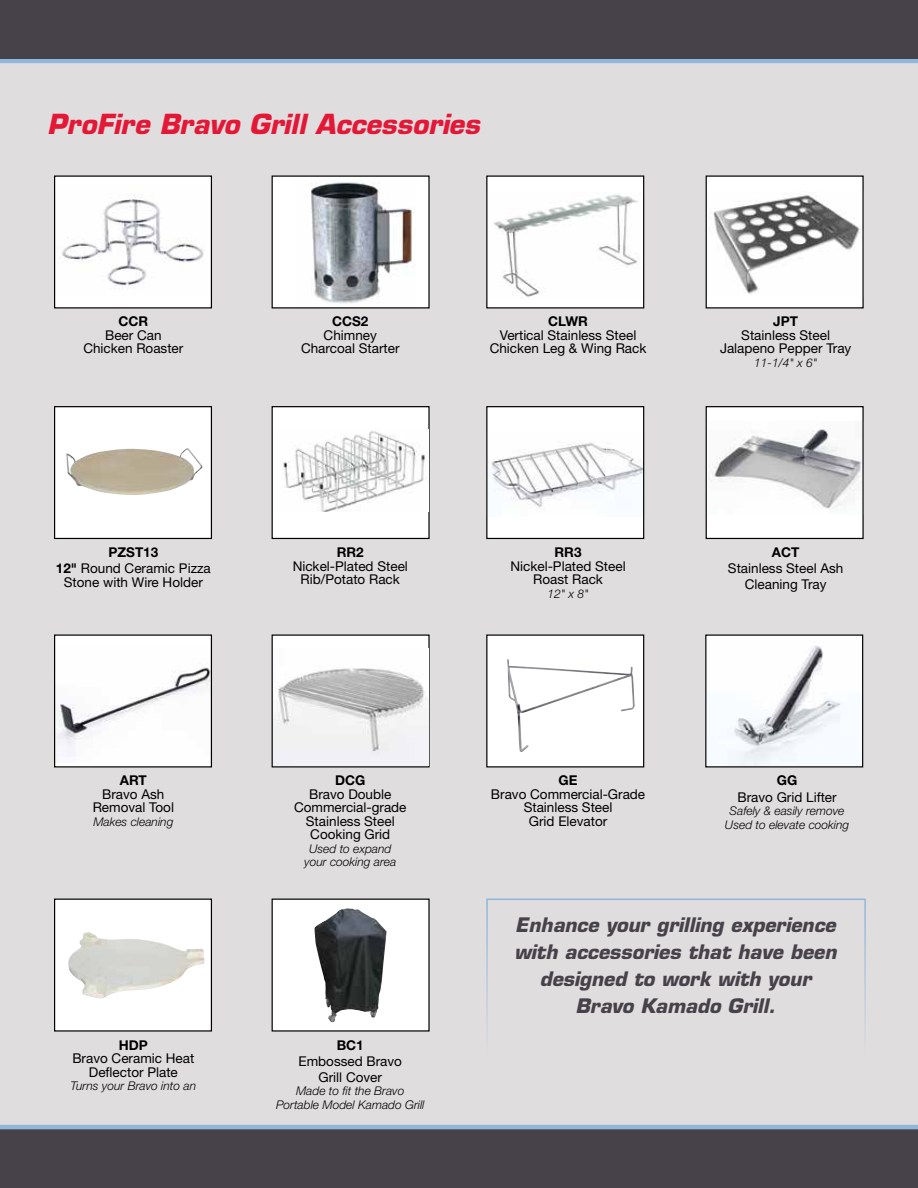
<style>
.page{position:relative;width:918px;height:1188px;background:#fff}
.page>*{position:absolute;margin:0;border:0;box-sizing:border-box;transform-origin:0 0}
.t1{font:italic 700 27px "Eurostile";color:#e31837}
.t2{font:italic 700 19.5px/27px "Eurostile";color:#474149;text-align:center}
.t3{font:13.5px/13.5px "Helvetica Neue";color:#000;text-align:center}
.t4{font:700 13.5px "Helvetica Neue";color:#000}
.t5{font:italic 300 12px/13.5px "Helvetica Neue";color:#000;text-align:center}
.s1{font-weight:700}
</style>
<div class="page">
<div style="left:0;top:45px;width:918px;height:1142px;background:#e0ddde"></div>
<div style="left:0;top:1129px;width:918px;height:59px;background:#474149"></div>
<hr style="left:0;top:1125px;width:918px;height:4px;background:#91b6db">
<hr style="left:0;top:59px;width:918px;height:4px;background:#91b6db">
<div style="left:0;top:0;width:918px;height:59px;background:#474149"></div>
<div style="left:55px;top:176px;width:156px;height:132px;background:#fff"></div>
<img style="left:62px;top:195px;width:142px;height:93px">
<div style="left:54px;top:176px;width:158px;height:132px;border:1px solid #000"></div>
<div style="left:55px;top:407px;width:156px;height:131px;background:#fff"></div>
<div style="left:54px;top:406px;width:158px;height:133px;border:1px solid #000"></div>
<div style="left:55px;top:635px;width:156px;height:132px;background:#fff"></div>
<img style="left:56px;top:667px;width:154px;height:89px">
<div style="left:54px;top:634px;width:158px;height:133px;border:1px solid #000"></div>
<div style="left:55px;top:899px;width:156px;height:132px;background:#fff"></div>
<img style="left:68px;top:932px;width:136px;height:66px">
<div style="left:54px;top:899px;width:158px;height:133px;border:1px solid #000"></div>
<div style="left:272px;top:176px;width:157px;height:132px;background:#fff"></div>
<img style="left:311px;top:182px;width:104px;height:122px">
<div style="left:272px;top:635px;width:157px;height:132px;background:#fff"></div>
<div style="left:272px;top:634px;width:158px;height:133px;border:1px solid #000"></div>
<div style="left:272px;top:899px;width:157px;height:132px;background:#fff"></div>
<div style="left:487px;top:176px;width:157px;height:132px;background:#fff"></div>
<img style="left:494px;top:194px;width:145px;height:104px">
<div style="left:487px;top:407px;width:157px;height:131px;background:#fff"></div>
<img style="left:490px;top:442px;width:152px;height:66px">
<div style="left:486px;top:406px;width:158px;height:133px;border:1px solid #000"></div>
<div style="left:487px;top:635px;width:157px;height:132px;background:#fff"></div>
<img style="left:507px;top:659px;width:128px;height:93px">
<div style="left:486px;top:634px;width:158px;height:133px;border:1px solid #000"></div>
<div style="left:706px;top:635px;width:157px;height:132px;background:#fff"></div>
<img style="left:727px;top:645px;width:114px;height:120px">
<div style="left:705px;top:634px;width:158px;height:133px;border:1px solid #000"></div>
<div style="left:706px;top:176px;width:157px;height:132px;background:#fff"></div>
<img style="left:713px;top:195px;width:148px;height:100px">
<div style="left:706px;top:407px;width:157px;height:131px;background:#fff"></div>
<img style="left:709px;top:429px;width:153px;height:80px">
<div style="left:706px;top:406px;width:158px;height:133px;border:1px solid #000"></div>
<img style="left:66px;top:448px;width:137px;height:47px">
<div style="left:272px;top:407px;width:157px;height:131px;background:#fff"></div>
<div style="left:272px;top:406px;width:158px;height:133px;border:1px solid #000"></div>
<img style="left:283px;top:430px;width:146px;height:82px">
<img style="left:273px;top:648px;width:156px;height:118px">
<img style="left:314px;top:908px;width:71px;height:115px">
<div style="left:486px;top:899px;width:380px;height:160px;border:2px solid #91b6db"></div>
<h1 class="t1" style="left:47px;top:108px;width:434px">ProFire Bravo Grill Accessories</h1>
<p class="t4" style="left:119px;top:313px;width:31px">CCR</p>
<p class="t3" style="left:83px;top:328px;width:102px">Beer Can<br>Chicken Roaster</p>
<p class="t4" style="left:332px;top:313px;width:38px">CCS2</p>
<p class="t3" style="left:301px;top:328px;width:100px">Chimney<br>Charcoal Starter</p>
<p class="t4" style="left:548px;top:313px;width:41px">CLWR</p>
<p class="t3" style="left:490px;top:328px;width:158px">Vertical Stainless Steel<br>Chicken Leg &amp; Wing Rack</p>
<p class="t4" style="left:773px;top:313px;width:26px">JPT</p>
<p class="t3" style="left:720px;top:328px;width:133px">Stainless Steel<br>Jalapeno Pepper Tray</p>
<p class="t5" style="left:754px;top:356px;width:64px">11-1/4" x 6"</p>
<p class="t3" style="left:56px;top:544px;width:156px;line-height:16.2px"><span class="s1">PZST13<br>12"</span> Round Ceramic Pizza</p>
<p class="t3" style="left:64px;top:575px;width:140px">Stone with Wire Holder</p>
<p class="t4" style="left:337px;top:544px;width:28px">RR2</p>
<p class="t3" style="left:293px;top:559px;width:117px">Nickel-Plated Steel<br>Rib/Potato Rack</p>
<p class="t4" style="left:555px;top:544px;width:28px">RR3</p>
<p class="t3" style="left:510px;top:559px;width:117px">Nickel-Plated Steel<br>Roast Rack</p>
<p class="t5" style="left:548px;top:586px;width:43px">12" x 8"</p>
<p class="t4" style="left:772px;top:544px;width:29px">ACT</p>
<p class="t3" style="left:728px;top:560px;width:117px;line-height:16.2px">Stainless Steel Ash<br>Cleaning Tray</p>
<p class="t4" style="left:120px;top:772px;width:28px">ART</p>
<p class="t3" style="left:93px;top:787px;width:83px">Bravo Ash<br>Removal Tool</p>
<p class="t5" style="left:93px;top:815px;width:82px">Makes cleaning</p>
<p class="t4" style="left:119px;top:1036px;width:31px">HDP</p>
<p class="t3" style="left:72px;top:1051px;width:123px">Bravo Ceramic Heat<br>Deflector Plate</p>
<p class="t5" style="left:71px;top:1079px;width:127px">Turns your Bravo into an</p>
<p class="t4" style="left:335px;top:772px;width:32px">DCG</p>
<p class="t3" style="left:294px;top:787px;width:114px">Bravo Double<br>Commercial-grade<br>Stainless Steel<br>Cooking Grid</p>
<p class="t5" style="left:304px;top:842px;width:94px">Used to expand your cooking area</p>
<p class="t4" style="left:337px;top:1036px;width:29px">BC1</p>
<p class="t3" style="left:299px;top:1053px;width:105px;line-height:16.2px">Embossed Bravo<br>Grill Cover</p>
<p class="t5" style="left:276px;top:1084px;width:150px">Made to fit the Bravo<br>Portable Model Kamado Grill</p>
<p class="t4" style="left:559px;top:772px;width:20px">GE</p>
<p class="t3" style="left:491px;top:787px;width:156px">Bravo Commercial-Grade<br>Stainless Steel<br>Grid Elevator</p>
<p class="t4" style="left:777px;top:772px;width:22px">GG</p>
<p class="t3" style="left:737px;top:790px;width:101px">Bravo Grid Lifter</p>
<p class="t5" style="left:725px;top:804px;width:126px">Safely &amp; easily remove<br>Used to elevate cooking</p>
<h2 class="t2" style="left:515px;top:911px;width:323px">Enhance your grilling experience with accessories that have been designed to work with your<br>Bravo Kamado Grill.</h2>
</div>
